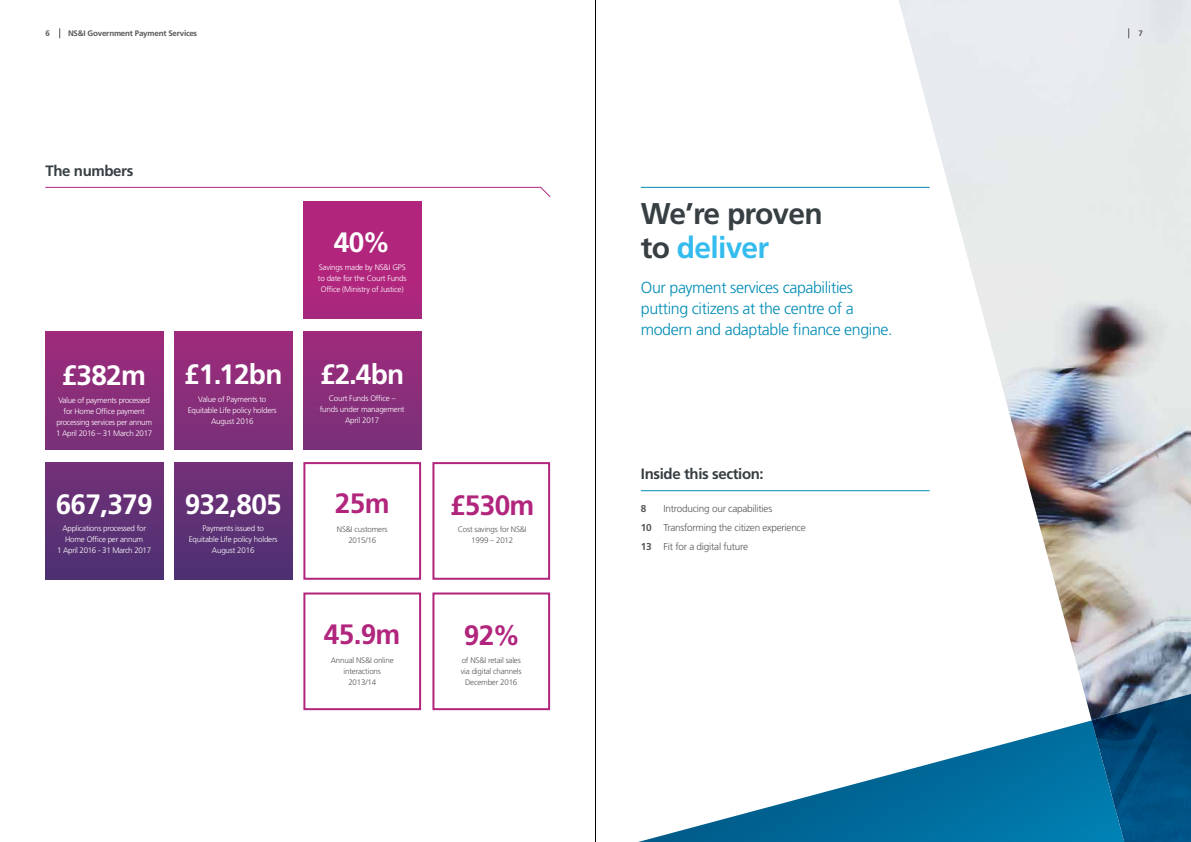
<style>
.page{position:relative;width:1191px;height:842px;background:#fff}
.page>*{position:absolute;margin:0;border:0;box-sizing:border-box;transform-origin:0 0}
.t1{font:700 30px/34px "Frutiger LT Pro";letter-spacing:-.025em;color:#373f43}
.t2{font:700 28px "Frutiger LT Pro";letter-spacing:-.025em;color:#fff}
.t3{font:700 28px "Frutiger LT Pro";letter-spacing:-.025em;color:#b1257d}
.t4{font:300 16px/21px "Frutiger LT Pro";letter-spacing:-.025em;color:#008cb5}
.t5{font:700 15px "Frutiger LT Pro";letter-spacing:-.025em;color:#373f43}
.t6{font:300 10px/19.2px "Frutiger LT Pro";letter-spacing:-.025em;color:#575756}
.t7{font:700 10px "Frutiger LT Pro";color:#575756}
.t8{font:300 8px/11px "Frutiger LT Pro";letter-spacing:-.025em;color:#fff;text-align:center}
.t9{font:300 8px/11px "Frutiger LT Pro";letter-spacing:-.025em;color:#575756;text-align:center}
.t10{font:700 8px "Frutiger LT Pro";letter-spacing:-.025em;color:#575756}
.s1{color:#35bcee}
.s2{font-weight:700}
</style>
<div class="page">
<img style="left:898px;top:0;width:293px;height:718px">
<svg style="left:638px;top:720px;width:453px;height:122px"></svg>
<img style="left:1091px;top:604px;width:100px;height:238px">
<hr style="left:595px;top:0;width:1px;height:842px;background:#000">
<hr style="left:641px;top:187px;width:288px;height:1px;background:#008cb5">
<hr style="left:641px;top:490px;width:288px;height:1px;background:#008cb5">
<svg style="left:45px;top:186px;width:506px;height:11px"></svg>
<div style="left:432px;top:462px;width:118px;height:118px;border:2px solid #b1257d"></div>
<div style="left:432px;top:592px;width:118px;height:118px;border:2px solid #b1257d"></div>
<div style="left:303px;top:332px;width:118px;height:117px;background:linear-gradient(to bottom,#9f2b7c,#783078)"></div>
<div style="left:174px;top:332px;width:118px;height:117px;background:linear-gradient(to bottom,#9f2b7c,#783078)"></div>
<div style="left:174px;top:462px;width:118px;height:118px;background:linear-gradient(to bottom,#743077,#4c3172)"></div>
<div style="left:303px;top:462px;width:118px;height:118px;border:2px solid #b1257d"></div>
<div style="left:303px;top:592px;width:118px;height:118px;border:2px solid #b1257d"></div>
<div style="left:45px;top:462px;width:118px;height:118px;background:linear-gradient(to bottom,#743077,#4c3172)"></div>
<div style="left:45px;top:332px;width:118px;height:117px;background:linear-gradient(to bottom,#9f2b7c,#783078)"></div>
<div style="left:303px;top:201px;width:118px;height:118px;background:#b1257d"></div>
<p class="t10" style="left:45px;top:29px;width:6px">6</p>
<p class="t10" style="left:68px;top:29px;width:131px">NS&amp;I Government Payment Services</p>
<p class="t10" style="left:1138px;top:29px;width:6px">7</p>
<h3 class="t5" style="left:45px;top:162px;width:89px">The numbers</h3>
<h2 class="t2" style="left:334px;top:226px;width:58px">40%</h2>
<p class="t8" style="left:318px;top:261px;width:90px">Savings made by NS&amp;I GPS to date for the Court Funds<br>Office (Ministry of Justice)</p>
<h1 class="t1" style="left:641px;top:196px;width:183px">We’re proven to <span class="s1">deliver</span></h1>
<h3 class="t4" style="left:641px;top:277px;width:253px">Our payment services capabilities putting citizens at the centre of a modern and adaptable finance engine.</h3>
<h2 class="t2" style="left:62px;top:359px;width:86px">£382m</h2>
<p class="t8" style="left:56px;top:395px;width:98px">Value of payments processed for Home Office payment processing services per annum<br>1 April 2016 – 31 March 2017</p>
<h2 class="t2" style="left:184px;top:358px;width:100px">£1.12bn</h2>
<p class="t8" style="left:188px;top:394px;width:90px">Value of Payments to<br>Equitable Life policy holders<br>August 2016</p>
<h2 class="t2" style="left:320px;top:357px;width:86px">£2.4bn</h2>
<p class="t8" style="left:320px;top:393px;width:86px">Court Funds Office – funds under management<br>April 2017</p>
<h3 class="t5" style="left:641px;top:465px;width:124px">Inside this section:</h3>
<h2 class="t2" style="left:56px;top:488px;width:98px">667,379</h2>
<p class="t8" style="left:57px;top:523px;width:95px">Applications processed for<br>Home Office per annum<br>1 April 2016 - 31 March 2017</p>
<h2 class="t2" style="left:185px;top:488px;width:98px">932,805</h2>
<p class="t8" style="left:189px;top:523px;width:90px">Payments issued to<br>Equitable Life policy holders<br>August 2016</p>
<h2 class="t3" style="left:335px;top:487px;width:56px">25m</h2>
<p class="t9" style="left:337px;top:524px;width:52px">NS&amp;I customers<br>2015/16</p>
<h2 class="t3" style="left:450px;top:489px;width:86px">£530m</h2>
<p class="t9" style="left:458px;top:524px;width:70px">Cost savings for NS&amp;I<br>1999 – 2012</p>
<p class="t6" style="left:641px;top:499px;width:166px;text-indent:23px">Introducing our capabilities<br><span class="s2">10</span> Transforming the citizen experience<br><span class="s2">13</span> Fit for a digital future</p>
<p class="t7" style="left:641px;top:503px;width:7px">8</p>
<h2 class="t3" style="left:324px;top:618px;width:78px">45.9m</h2>
<p class="t9" style="left:331px;top:655px;width:64px">Annual NS&amp;I online interactions<br>2013/14</p>
<h2 class="t3" style="left:464px;top:619px;width:58px">92%</h2>
<p class="t9" style="left:461px;top:655px;width:62px">of NS&amp;I retail sales via digital channels<br>December 2016</p>
</div>
